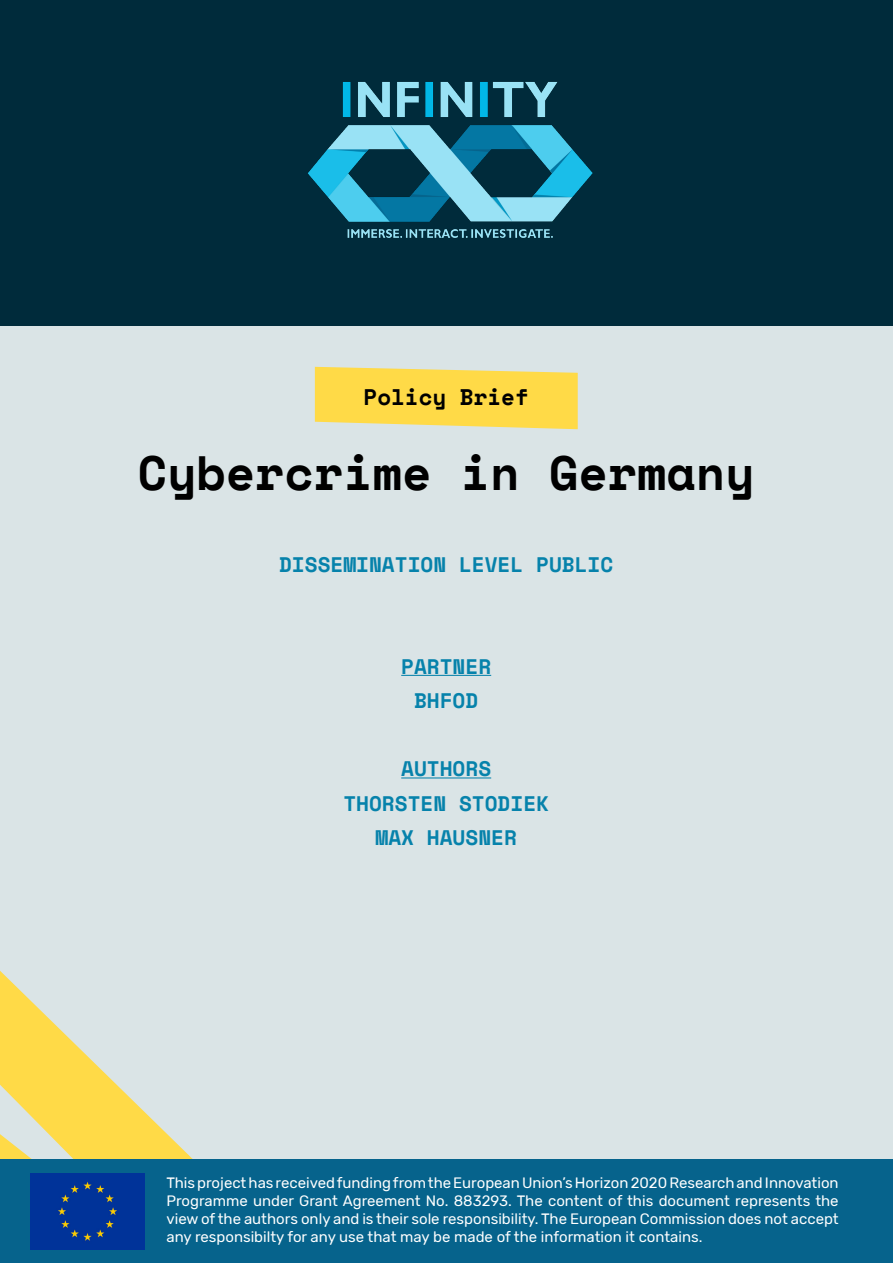
<style>
.page{position:relative;width:893px;height:1263px;background:#fff}
.page>*{position:absolute;margin:0;border:0;box-sizing:border-box;transform-origin:0 0}
.t1{font:700 48px "Space Mono";color:#000}
.t2{font:700 22.5px "Space Mono";color:#000}
.Content_Sub_Title__n{font:700 21px "Space Mono";color:#0682ab}
.t3{font:15px/18px "Rubik";color:#fff;text-align:justify}
</style>
<div class="page">
<div style="left:0;top:326px;width:893px;height:833px;background:#dae4e6"></div>
<svg style="left:315px;top:367px;width:263px;height:62px;background:#fbdb57"></svg>
<div style="left:0;top:0;width:893px;height:326px;background:#002b3b"></div>
<img style="left:308px;top:82px;width:285px;height:156px">
<svg style="left:0;top:971px;width:193px;height:188px"></svg>
<div style="left:0;top:1159px;width:893px;height:104px;background:#06638c"></div>
<div style="left:31px;top:1174px;width:114px;height:75px;background:#039"></div>
<hr style="left:401px;top:675px;width:90px;height:1px;background:#0682ab">
<hr style="left:401px;top:777px;width:90px;height:1px;background:#0682ab">
<p class="t2" style="left:364px;top:380px;width:167px">Policy Brief</p>
<p class="t1" style="left:138px;top:436px;width:618px">Cybercrime in Germany</p>
<h3 class="Content_Sub_Title__n" style="left:279px;top:548px;width:336px">DISSEMINATION LEVEL PUBLIC</h3>
<p class="Content_Sub_Title__n" style="left:401px;top:650px;width:91px">PARTNER</p>
<p class="Content_Sub_Title__n" style="left:414px;top:684px;width:66px">BHFOD</p>
<p class="Content_Sub_Title__n" style="left:401px;top:753px;width:91px">AUTHORS</p>
<p class="Content_Sub_Title__n" style="left:343px;top:787px;width:207px">THORSTEN STODIEK</p>
<p class="Content_Sub_Title__n" style="left:375px;top:821px;width:143px">MAX HAUSNER</p>
<p class="t3" style="left:166px;top:1174px;width:674px">This project has received funding from the European Union’s Horizon 2020 Research and Innovation Programme under Grant Agreement No. 883293. The content of this document represents the view of the authors only and is their sole responsibility. The European Commission does not accept any responsibilty for any use that may be made of the information it contains.</p>
</div>
